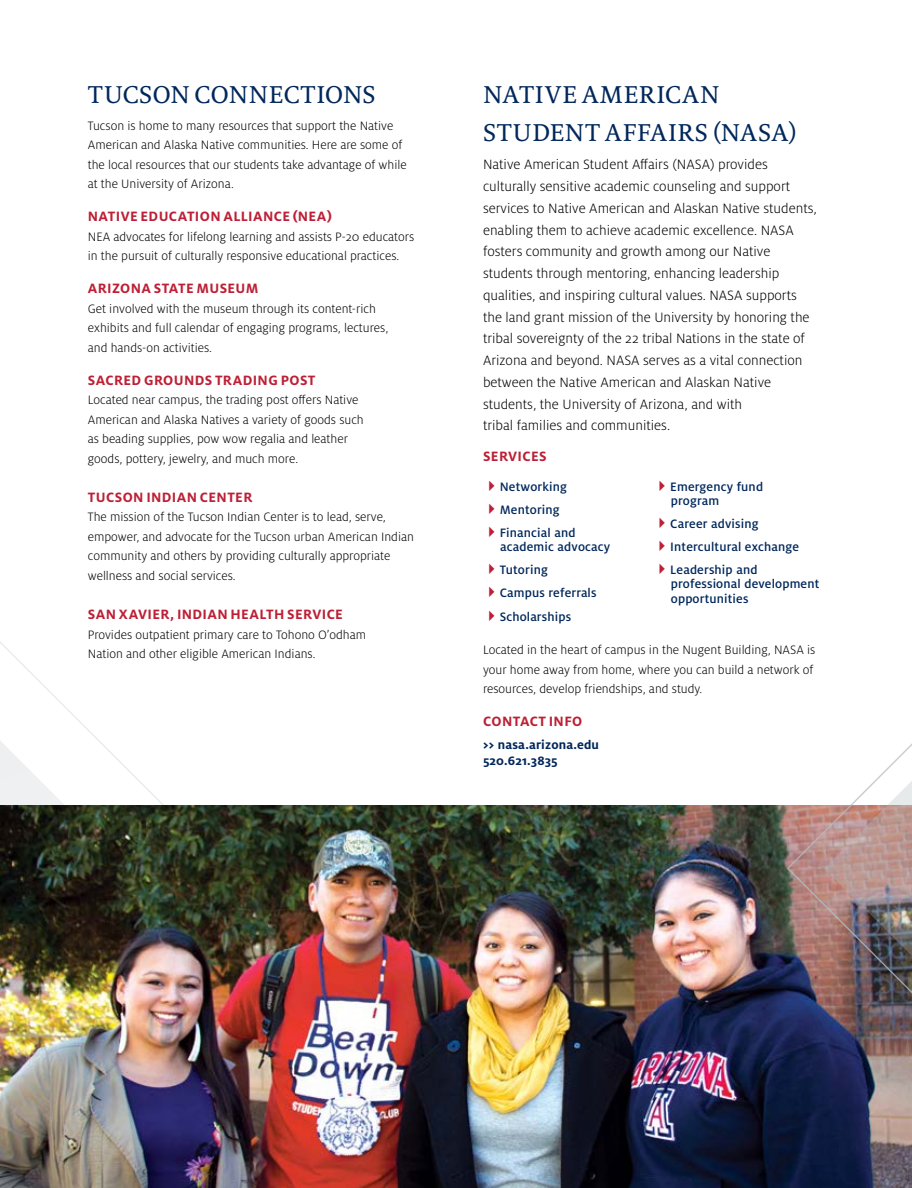
<style>
.page{position:relative;width:912px;height:1188px;background:#fff}
.page>*{position:absolute;margin:0;border:0;box-sizing:border-box;transform-origin:0 0}
.t1{font:27px/37.5px "Milo Serif OT Text";letter-spacing:.02em;color:#00275b}
.t2{font:300 15px/21.8px "Milo OT";color:#000}
.t3{font:700 15px "Milo OT";letter-spacing:.025em;color:#bd2036}
.t4{font:300 13.5px/19.5px "Milo OT";color:#000}
.t5{font:500 13.5px/14.1px "Milo OT";letter-spacing:.01em;color:#00275b}
.t6{font:700 13.5px/16.5px "Milo OT";letter-spacing:.01em;color:#00275b}
.s1{color:#bd2036}
</style>
<div class="page">
<svg style="left:0;top:642px;width:713px;height:164px"></svg>
<img style="left:0;top:806px;width:785px;height:382px">
<svg style="left:785px;top:805px;width:39px;height:383px;background:#53495e"></svg>
<img style="left:824px;top:744px;width:87px;height:444px">
<h1 class="t1" style="left:88px;top:76px;width:289px">TUCSON CONNECTIONS</h1>
<p class="t4" style="left:88px;top:116px;width:320px">Tucson is home to many resources that support the Native American and Alaska Native communities. Here are some of the local resources that our students take advantage of while at the University of Arizona.</p>
<p class="t3" style="left:88px;top:208px;width:245px">NATIVE EDUCATION ALLIANCE (NEA)</p>
<p class="t4" style="left:88px;top:227px;width:328px">NEA advocates for lifelong learning and assists P-20 educators in the pursuit of culturally responsive educational practices.</p>
<p class="t3" style="left:88px;top:280px;width:172px">ARIZONA STATE MUSEUM</p>
<p class="t4" style="left:88px;top:299px;width:302px">Get involved with the museum through its content-rich exhibits and full calendar of engaging programs, lectures, and hands-on activities.</p>
<p class="t3" style="left:88px;top:371px;width:229px">SACRED GROUNDS TRADING POST</p>
<p class="t4" style="left:88px;top:390px;width:277px">Located near campus, the trading post offers Native American and Alaska Natives a variety of goods such as beading supplies, pow wow regalia and leather goods, pottery, jewelry, and much more.</p>
<p class="t3" style="left:88px;top:488px;width:166px">TUCSON INDIAN CENTER</p>
<p class="t4" style="left:88px;top:507px;width:327px">The mission of the Tucson Indian Center is to lead, serve, empower, and advocate for the Tucson urban American Indian community and others by providing culturally appropriate wellness and social services.</p>
<p class="t3" style="left:88px;top:606px;width:256px">SAN XAVIER, INDIAN HEALTH SERVICE</p>
<p class="t4" style="left:88px;top:625px;width:280px">Provides outpatient primary care to Tohono O’odham<br>Nation and other eligible American Indians.</p>
<h1 class="t1" style="left:483px;top:76px;width:315px">NATIVE AMERICAN<br>STUDENT AFFAIRS (NASA)</h1>
<p class="t2" style="left:483px;top:154px;width:335px">Native American Student Affairs (NASA) provides culturally sensitive academic counseling and support services to Native American and Alaskan Native students, enabling them to achieve academic excellence. NASA fosters community and growth among our Native students through mentoring, enhancing leadership qualities, and inspiring cultural values. NASA supports the land grant mission of the University by honoring the tribal sovereignty of the 22 tribal Nations in the state of Arizona and beyond. NASA serves as a vital connection between the Native American and Alaskan Native students, the University of Arizona, and with<br>tribal families and communities.</p>
<p class="t3" style="left:483px;top:447px;width:65px">SERVICES</p>
<p class="t5" style="left:483px;top:479px;width:85px"><span class="s1">✔</span>Networking</p>
<p class="t5" style="left:483px;top:502px;width:78px"><span class="s1">✔</span>Mentoring</p>
<p class="t5" style="left:500px;top:526px;width:111px;text-indent:-17px"><span class="s1">✔</span>Financial and academic advocacy</p>
<p class="t5" style="left:483px;top:563px;width:66px"><span class="s1">✔</span>Tutoring</p>
<p class="t5" style="left:483px;top:586px;width:115px"><span class="s1">✔</span>Campus referrals</p>
<p class="t5" style="left:483px;top:610px;width:90px"><span class="s1">✔</span>Scholarships</p>
<p class="t5" style="left:670px;top:479px;width:94px;text-indent:-17px"><span class="s1">✔</span>Emergency fund program</p>
<p class="t5" style="left:653px;top:517px;width:107px"><span class="s1">✔</span>Career advising</p>
<p class="t5" style="left:653px;top:540px;width:147px"><span class="s1">✔</span>Intercultural exchange</p>
<p class="t5" style="left:670px;top:563px;width:150px;text-indent:-17px"><span class="s1">✔</span>Leadership and professional development opportunities</p>
<p class="t4" style="left:483px;top:641px;width:334px">Located in the heart of campus in the Nugent Building, NASA is your home away from home, where you can build a network of resources, develop friendships, and study.</p>
<p class="t3" style="left:483px;top:713px;width:101px">CONTACT INFO</p>
<p class="t6" style="left:483px;top:736px;width:117px">&gt;&gt; nasa.arizona.edu<br>520.621.3835</p>
</div>
